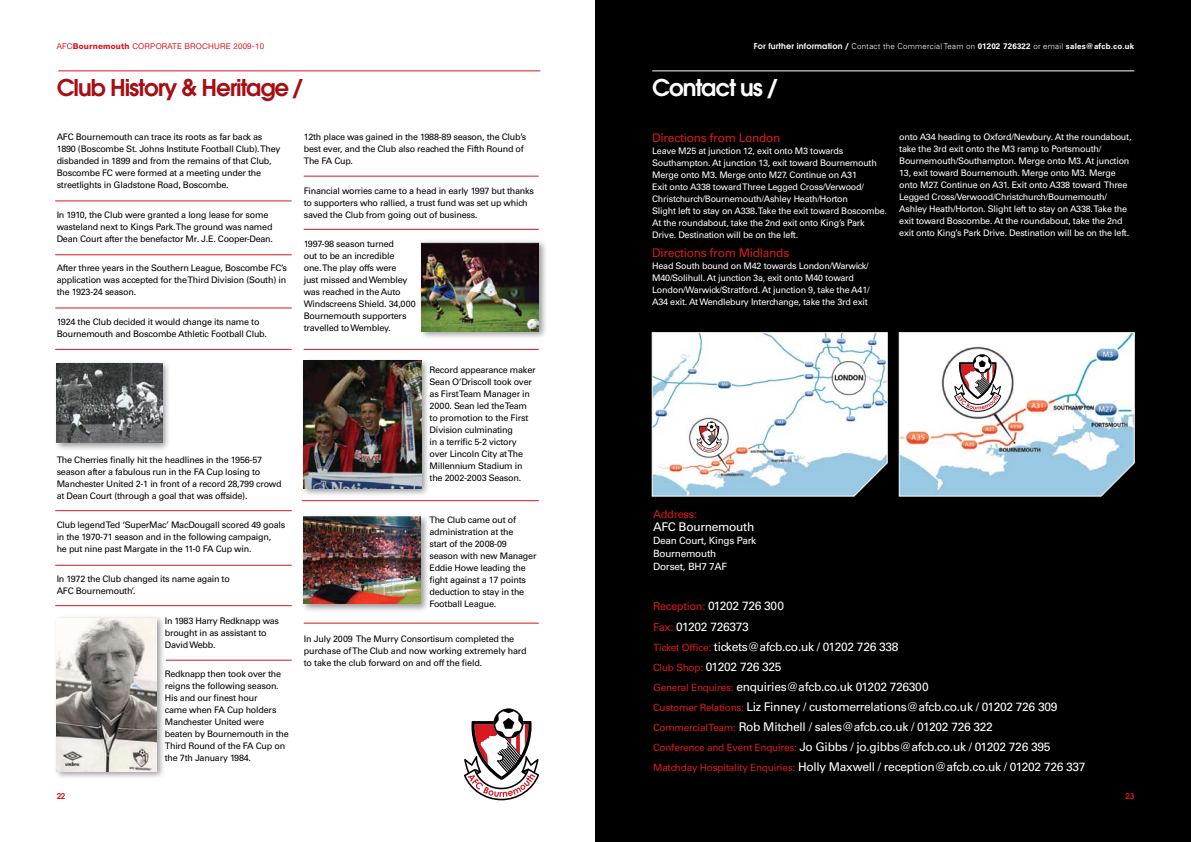
<style>
.page{position:relative;width:1191px;height:842px;background:#fff}
.page>*{position:absolute;margin:0;border:0;box-sizing:border-box;transform-origin:0 0}
.t1{font:600 23px "Avant Garde";letter-spacing:-.045em;color:#a70e13}
.t2{font:600 23px "Avant Garde";letter-spacing:-.045em;color:#fff}
.t3{font:12px/20.1px "Univers";letter-spacing:-.025em;color:#fff}
.t4{font:12px "Univers";letter-spacing:-.025em;color:#d71920}
.t5{font:11px "Univers";letter-spacing:-.025em;color:#d71920}
.t6{font:10px/13px "Univers";letter-spacing:-.025em;color:#fff}
.t7{font:9px/12px "Univers";letter-spacing:-.025em;color:#000}
.t8{font:9px/12px "Univers";letter-spacing:-.025em;color:#fff}
.t9{font:300 8px "Univers";letter-spacing:.025em;color:#fff}
.t10{font:8px "Helvetica Neue";letter-spacing:.025em;color:#d71920}
.t11{font:600 8px "Avant Garde";color:#d71920}
.s1{font-weight:800}
.s2{font-family:"Avant Garde";font-weight:600}
.s3{font-weight:700}
.s4{font-size:11px;color:#d71920}
.s5{font-size:10px;color:#d71920}
</style>
<div class="page">
<div style="left:595px;top:0;width:596px;height:842px;background:#000"></div>
<hr style="left:652px;top:70px;width:482px;height:1px;background:#fff">
<hr style="left:58px;top:70px;width:482px;height:1px;background:#d71920">
<div style="left:300px;top:357px;width:129px;height:140px;background:#000;opacity:.4"></div>
<img style="left:304px;top:361px;width:117px;height:127px">
<div style="left:53px;top:615px;width:112px;height:165px;background:#000;opacity:.4"></div>
<img style="left:57px;top:618px;width:99px;height:153px">
<div style="left:418px;top:239px;width:129px;height:101px;background:#000;opacity:.4"></div>
<img style="left:421px;top:242px;width:118px;height:89px">
<div style="left:53px;top:360px;width:118px;height:91px;background:#000;opacity:.4"></div>
<img style="left:57px;top:363px;width:105px;height:79px">
<div style="left:300px;top:513px;width:129px;height:99px;background:#000;opacity:.4"></div>
<img style="left:304px;top:517px;width:117px;height:87px">
<hr style="left:55px;top:201px;width:237px;height:1px;background:#d71920">
<hr style="left:55px;top:254px;width:237px;height:1px;background:#d71920">
<hr style="left:55px;top:308px;width:237px;height:1px;background:#d71920">
<hr style="left:55px;top:349px;width:237px;height:1px;background:#d71920">
<hr style="left:55px;top:510px;width:237px;height:1px;background:#d71920">
<hr style="left:55px;top:565px;width:237px;height:1px;background:#d71920">
<hr style="left:55px;top:605px;width:237px;height:1px;background:#d71920">
<hr style="left:304px;top:176px;width:235px;height:1px;background:#d71920">
<hr style="left:304px;top:229px;width:235px;height:1px;background:#d71920">
<hr style="left:304px;top:349px;width:235px;height:1px;background:#d71920">
<hr style="left:304px;top:623px;width:235px;height:1px;background:#d71920">
<hr style="left:302px;top:500px;width:237px;height:1px;background:#d71920">
<hr style="left:166px;top:660px;width:126px;height:1px;background:#d71920">
<svg style="left:898px;top:332px;width:236px;height:165px;background:#d5dde2"></svg>
<svg style="left:651px;top:332px;width:236px;height:165px;background:#dfe7ec"></svg>
<svg style="left:464px;top:709px;width:75px;height:91px"></svg>
<p class="t10" style="left:57px;top:41px;width:209px">AFC<span class="s1">Bournemouth</span> CORPORATE BROCHURE 2009-10</p>
<p class="t9" style="left:754px;top:41px;width:382px"><span class="s2">For further information /</span> Contact the Commercial Team on <span class="s3">01202 726322</span> or email <span class="s3">sales@afcb.co.uk</span></p>
<h1 class="t1" style="left:57px;top:73px;width:248px">Club History &amp; Heritage /</h1>
<h1 class="t2" style="left:652px;top:73px;width:127px">Contact us /</h1>
<p class="t7" style="left:57px;top:131px;width:225px">AFC Bournemouth can trace its roots as far back as 1890 (Boscombe St. Johns Institute Football Club). They disbanded in 1899 and from the remains of that Club, Boscombe FC were formed at a meeting under the streetlights in Gladstone Road, Boscombe.</p>
<p class="t7" style="left:57px;top:208px;width:218px">In 1910, the Club were granted a long lease for some wasteland next to Kings Park. The ground was named<br>Dean Court after the benefactor Mr. J.E. Cooper-Dean.</p>
<p class="t7" style="left:57px;top:262px;width:232px;text-align:justify">After three years in the Southern League, Boscombe FC’s application was accepted for the Third Division (South) in the 1923-24 season.</p>
<p class="t7" style="left:57px;top:316px;width:212px">1924 the Club decided it would change its name to<br>Bournemouth and Boscombe Athletic Football Club.</p>
<p class="t7" style="left:304px;top:131px;width:224px">12th place was gained in the 1988-89 season, the Club’s best ever, and the Club also reached the Fifth Round of<br>The FA Cup.</p>
<p class="t7" style="left:304px;top:184px;width:232px">Financial worries came to a head in early 1997 but thanks to supporters who rallied, a trust fund was set up which saved the Club from going out of business.</p>
<p class="t7" style="left:304px;top:238px;width:114px">1997-98 season turned<br>out to be an incredible<br>one. The play offs were<br>just missed and Wembley was reached in the Auto<br>Windscreens Shield. 34,000<br>Bournemouth supporters travelled to Wembley.</p>
<p class="t7" style="left:429px;top:364px;width:108px">Record appearance maker<br>Sean O’Driscoll took over as First Team Manager in<br>2000. Sean led the Team to promotion to the First<br>Division culminating<br>in a terrific 5-2 victory over Lincoln City at The<br>Millennium Stadium in the 2002-2003 Season.</p>
<p class="t7" style="left:429px;top:513px;width:109px">The Club came out of administration at the<br>start of the 2008-09 season with new Manager<br>Eddie Howe leading the fight against a 17 points deduction to stay in the<br>Football League.</p>
<p class="t7" style="left:304px;top:633px;width:224px">In July 2009 The Murry Consortisum completed the purchase of The Club and now working extremely hard to take the club forward on and off the field.</p>
<p class="t8" style="left:899px;top:131px;width:234px">onto A34 heading to Oxford/Newbury. At the roundabout, take the 3rd exit onto the M3 ramp to Portsmouth/ Bournemouth/Southampton. Merge onto M3. At junction 13, exit toward Bournemouth. Merge onto M3. Merge onto M27. Continue on A31. Exit onto A338 toward Three Legged Cross/Verwood/Christchurch/Bournemouth/ Ashley Heath/Horton. Slight left to stay on A338. Take the exit toward Boscombe. At the roundabout, take the 2nd exit onto King’s Park Drive. Destination will be on the left.</p>
<h2 class="t4" style="left:652px;top:131px;width:130px">Directions from London</h2>
<p class="t8" style="left:652px;top:145px;width:236px">Leave M25 at junction 12, exit onto M3 towards Southampton. At junction 13, exit toward Bournemouth Merge onto M3. Merge onto M27. Continue on A31<br>Exit onto A338 toward Three Legged Cross/Verwood/ Christchurch/Bournemouth/Ashley Heath/Horton<br>Slight left to stay on A338. Take the exit toward Boscombe.<br>At the roundabout, take the 2nd exit onto King’s Park Drive. Destination will be on the left.</p>
<h2 class="t4" style="left:652px;top:246px;width:139px">Directions from Midlands</h2>
<p class="t8" style="left:652px;top:260px;width:219px">Head South bound on M42 towards London/Warwick/ M40/Solihull. At junction 3a, exit onto M40 toward London/Warwick/Stratford. At junction 9, take the A41/ A34 exit. At Wendlebury Interchange, take the 3rd exit</p>
<p class="t7" style="left:57px;top:453px;width:226px">The Cherries finally hit the headlines in the 1956-57 season after a fabulous run in the FA Cup losing to Manchester United 2-1 in front of a record 28,799 crowd at Dean Court (through a goal that was offside).</p>
<p class="t7" style="left:57px;top:519px;width:230px">Club legend Ted ‘SuperMac’ MacDougall scored 49 goals in the 1970-71 season and in the following campaign,<br>he put nine past Margate in the 11-0 FA Cup win.</p>
<p class="t7" style="left:57px;top:573px;width:175px">In 1972 the Club changed its name again to<br>AFC Bournemouth’.</p>
<p class="t7" style="left:165px;top:614px;width:116px">In 1983 Harry Redknapp was brought in as assistant to<br>David Webb.</p>
<p class="t7" style="left:165px;top:668px;width:125px">Redknapp then took over the reigns the following season.<br>His and our finest hour<br>came when FA Cup holders<br>Manchester United were beaten by Bournemouth in the<br>Third Round of the FA Cup on the 7th January 1984.</p>
<p class="t5" style="left:653px;top:508px;width:45px">Address:</p>
<h2 class="t3" style="left:653px;top:517px;width:103px">AFC Bournemouth</h2>
<p class="t6" style="left:653px;top:534px;width:105px">Dean Court, Kings Park<br>Bournemouth<br>Dorset, BH7 7AF</p>
<p class="t3" style="left:653px;top:596px;width:434px"><span class="s4">Reception:</span> 01202 726 300<br><span class="s4">Fax:</span> 01202 726373<br><span class="s5">Ticket Office:</span> tickets@afcb.co.uk / 01202 726 338<br><span class="s5">Club Shop:</span> 01202 726 325<br><span class="s5">General Enquires:</span> enquiries@afcb.co.uk 01202 726300<br><span class="s5">Customer Relations:</span> Liz Finney / customerrelations@afcb.co.uk / 01202 726 309<br><span class="s5">Commercial Team:</span> Rob Mitchell / sales@afcb.co.uk / 01202 726 322<br><span class="s5">Conference and Event Enquires:</span> Jo Gibbs / jo.gibbs@afcb.co.uk / 01202 726 395<br><span class="s5">Matchday Hospitality Enquiries:</span> Holly Maxwell / reception@afcb.co.uk / 01202 726 337</p>
<p class="t11" style="left:57px;top:791px;width:10px">22</p>
<p class="t11" style="left:1125px;top:791px;width:10px">23</p>
</div>
